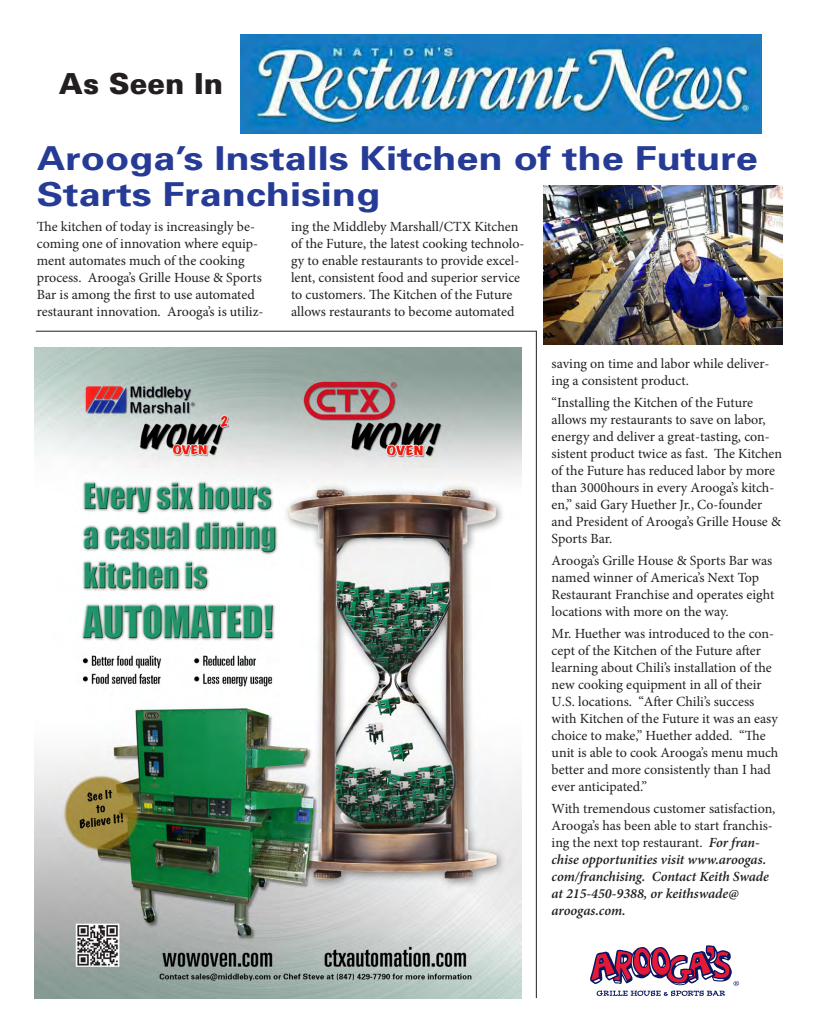
<style>
.page{position:relative;width:819px;height:1035px;background:#fff}
.page>*{position:absolute;margin:0;border:0;box-sizing:border-box;transform-origin:0 0}
.t1{font:700 33px/36px "Univers";color:#263b96;scale:1.2 1}
.t2{font:900 29px "Univers";color:#231f20}
.t3{font:14px/17px "Minion Pro";letter-spacing:-.005em;color:#231f20}
.t4{font:italic 600 14px/17px "Minion Pro";letter-spacing:-.005em;color:#231f20}
.s1{font-weight:400;font-style:normal}
</style>
<div class="page">
<hr style="left:36px;top:331px;width:500px;height:1px;background:#231f20">
<hr style="left:536px;top:331px;width:1px;height:667px;background:#231f20">
<img style="left:35px;top:347px;width:487px;height:651px">
<img style="left:543px;top:186px;width:239px;height:158px">
<svg style="left:590px;top:945px;width:149px;height:51px"></svg>
<img style="left:241px;top:35px;width:520px;height:99px">
<p class="t2" style="left:59px;top:66px;width:166px">As Seen In</p>
<p class="t1" style="left:37px;top:139px;width:602px">Arooga’s Installs Kitchen of the Future<br>Starts Franchising</p>
<p class="t3" style="left:37px;top:218px;width:228px">The kitchen of today is increasingly be&shy;coming one of innovation where equip&shy;ment automates much of the cooking process. Arooga’s Grille House &amp; Sports Bar is among the first to use automated restaurant innovation. Arooga’s is utiliz-</p>
<p class="t3" style="left:291px;top:218px;width:235px">ing the Middleby Marshall/CTX Kitchen of the Future, the latest cooking technolo&shy;gy to enable restaurants to provide excel&shy;lent, consistent food and superior service to customers. The Kitchen of the Future allows restaurants to become automated</p>
<p class="t3" style="left:552px;top:355px;width:219px">saving on time and labor while deliver&shy;ing a consistent product.</p>
<p class="t3" style="left:552px;top:394px;width:232px">“Installing the Kitchen of the Future allows my restaurants to save on labor, energy and deliver a great-tasting, con&shy;sistent product twice as fast. The Kitchen of the Future has reduced labor by more than 3000hours in every Arooga’s kitch&shy;en,” said Gary Huether Jr., Co-founder and President of Arooga’s Grille House &amp; Sports Bar.</p>
<p class="t3" style="left:552px;top:552px;width:224px">Arooga’s Grille House &amp; Sports Bar was named winner of America’s Next Top Restaurant Franchise and operates eight locations with more on the way.</p>
<p class="t3" style="left:552px;top:625px;width:228px">Mr. Huether was introduced to the con&shy;cept of the Kitchen of the Future after learning about Chili’s installation of the new cooking equipment in all of their U.S. locations. “After Chili’s success with Kitchen of the Future it was an easy choice to make,” Huether added. “The unit is able to cook Arooga’s menu much better and more consistently than I had ever anticipated.”</p>
<p class="t4" style="left:552px;top:800px;width:225px"><span class="s1">With tremendous customer satisfaction, Arooga’s has been able to start franchis&shy;ing the next top restaurant.</span> For fran&shy;chise opportunities visit www.aroogas. com/franchising. Contact Keith Swade at 215-450-9388, or keithswade@ aroogas.com.</p>
</div>
